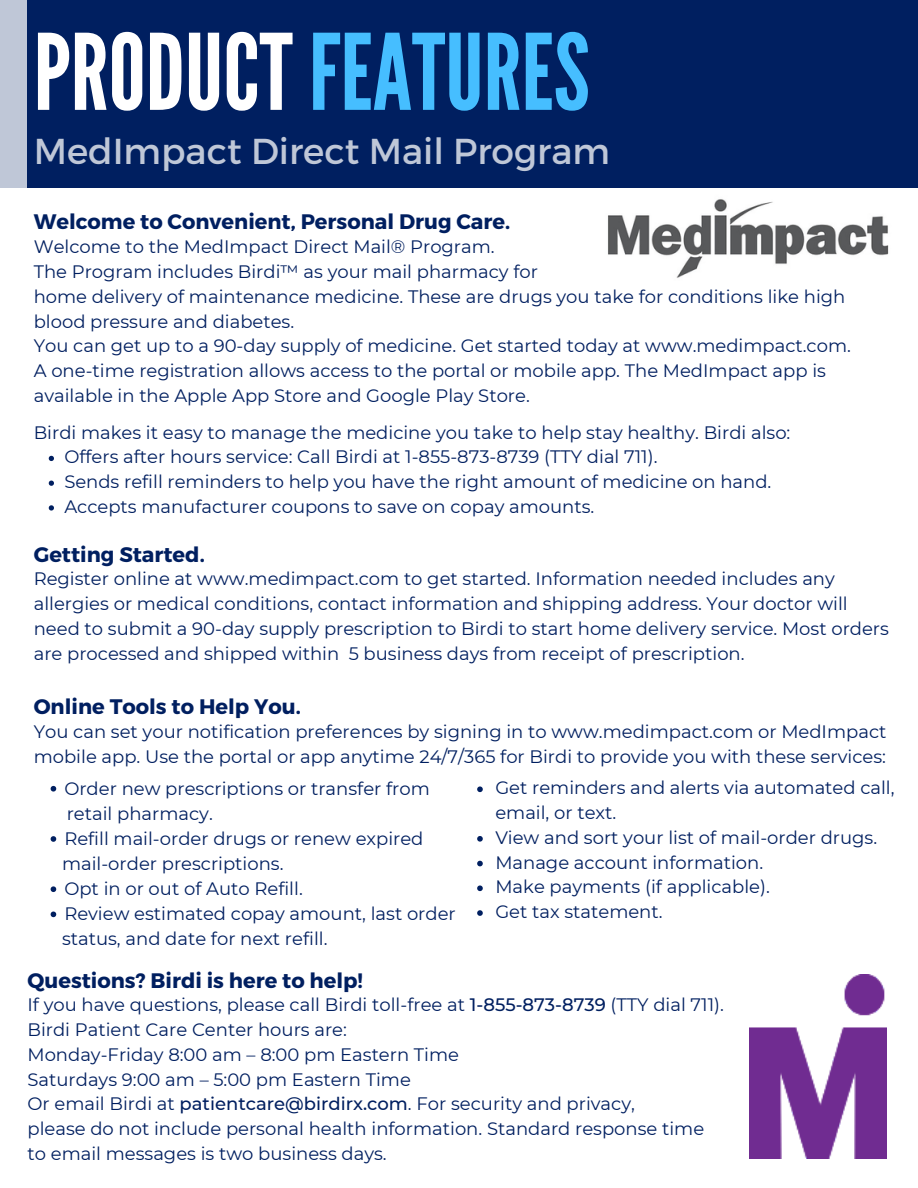
<style>
.page{position:relative;width:918px;height:1188px;background:#fff}
.page>*{position:absolute;margin:0;border:0;box-sizing:border-box;transform-origin:0 0}
.t1{font:105px "League Gothic";color:#46beff}
.t2{font:36px "Montserrat";color:#bfc7d7}
.t3{font:700 21px "Montserrat";color:#001f60}
.t4{font:18px/24.8px "Montserrat";color:#001f60}
.s1{color:#fff}
.s2{font-weight:500}
</style>
<div class="page">
<div style="left:0;top:0;width:918px;height:188px;background:#001f60"></div>
<div style="left:0;top:0;width:27px;height:188px;background:#bfc7d7"></div>
<svg style="left:49px;top:456px;width:5px;height:5px"></svg>
<svg style="left:49px;top:481px;width:5px;height:5px"></svg>
<svg style="left:49px;top:505px;width:5px;height:6px"></svg>
<img style="left:608px;top:199px;width:281px;height:79px">
<img style="left:749px;top:975px;width:137px;height:183px">
<svg style="left:51px;top:786px;width:5px;height:6px"></svg>
<svg style="left:51px;top:836px;width:5px;height:6px"></svg>
<svg style="left:51px;top:886px;width:5px;height:6px"></svg>
<svg style="left:51px;top:912px;width:5px;height:5px"></svg>
<svg style="left:477px;top:786px;width:6px;height:6px"></svg>
<svg style="left:477px;top:836px;width:6px;height:6px"></svg>
<svg style="left:477px;top:861px;width:6px;height:5px"></svg>
<svg style="left:477px;top:885px;width:6px;height:6px"></svg>
<svg style="left:477px;top:910px;width:6px;height:6px"></svg>
<p class="t1" style="left:34px;top:12px;width:558px"><span class="s1">PRODUCT</span>FEATURES</p>
<p class="t2" style="left:34px;top:128px;width:578px">MedImpact Direct Mail Program</p>
<h1 class="t3" style="left:34px;top:207px;width:478px">Welcome to Convenient, Personal Drug Care.</h1>
<h2 class="t4" style="left:34px;top:234px;width:462px">Welcome to the MedImpact Direct Mail® Program.</h2>
<p class="t4" style="left:34px;top:259px;width:506px">The Program includes Birdi™ as your mail pharmacy for</p>
<p class="t4" style="left:34px;top:284px;width:813px">home delivery of maintenance medicine. These are drugs you take for conditions like high blood pressure and diabetes.</p>
<p class="t4" style="left:34px;top:333px;width:819px">You can get up to a 90-day supply of medicine. Get started today at www.medimpact.com.</p>
<p class="t4" style="left:34px;top:358px;width:794px">A one-time registration allows access to the portal or mobile app. The MedImpact app is available in the Apple App Store and Google Play Store.</p>
<p class="t4" style="left:34px;top:420px;width:758px">Birdi makes it easy to manage the medicine you take to help stay healthy. Birdi also:</p>
<p class="t4" style="left:64px;top:444px;width:595px">Offers after hours service: Call Birdi at 1-855-873-8739 (TTY dial 711).</p>
<p class="t4" style="left:64px;top:469px;width:709px">Sends refill reminders to help you have the right amount of medicine on hand.</p>
<p class="t4" style="left:64px;top:494px;width:531px">Accepts manufacturer coupons to save on copay amounts.</p>
<p class="t3" style="left:34px;top:541px;width:173px">Getting Started.</p>
<p class="t4" style="left:34px;top:567px;width:857px">Register online at www.medimpact.com to get started. Information needed includes any allergies or medical conditions, contact information and shipping address. Your doctor will need to submit a 90-day supply prescription to Birdi to start home delivery service. Most orders are processed and shipped within 5 business days from receipt of prescription.</p>
<p class="t3" style="left:34px;top:692px;width:269px">Online Tools to Help You.</p>
<p class="t4" style="left:34px;top:719px;width:854px;line-height:25.2px">You can set your notification preferences by signing in to www.medimpact.com or MedImpact mobile app. Use the portal or app anytime 24/7/365 for Birdi to provide you with these services:</p>
<p class="t4" style="left:64px;top:776px;width:367px">Order new prescriptions or transfer from</p>
<p class="t4" style="left:67px;top:801px;width:148px">retail pharmacy.</p>
<p class="t4" style="left:64px;top:826px;width:361px">Refill mail-order drugs or renew expired</p>
<p class="t4" style="left:62px;top:851px;width:223px">mail-order prescriptions.</p>
<p class="t4" style="left:64px;top:876px;width:240px">Opt in or out of Auto Refill.</p>
<p class="t4" style="left:64px;top:901px;width:393px">Review estimated copay amount, last order</p>
<p class="t4" style="left:62px;top:926px;width:267px">status, and date for next refill.</p>
<p class="t4" style="left:495px;top:776px;width:401px">Get reminders and alerts via automated call, email, or text.</p>
<p class="t4" style="left:495px;top:825px;width:383px">View and sort your list of mail-order drugs.</p>
<p class="t4" style="left:495px;top:850px;width:269px">Manage account information.</p>
<p class="t4" style="left:495px;top:875px;width:276px">Make payments (if applicable).</p>
<p class="t4" style="left:495px;top:899px;width:169px">Get tax statement.</p>
<p class="t3" style="left:27px;top:967px;width:337px">Questions? Birdi is here to help!</p>
<p class="t4" style="left:27px;top:993px;width:698px">If you have questions, please call Birdi toll-free at <span class="s2">1-855-873-8739</span> (TTY dial 711).</p>
<p class="t4" style="left:27px;top:1017px;width:321px">Birdi Patient Care Center hours are:</p>
<p class="t4" style="left:27px;top:1042px;width:433px">Monday-Friday 8:00 am – 8:00 pm Eastern Time</p>
<p class="t4" style="left:27px;top:1067px;width:385px">Saturdays 9:00 am – 5:00 pm Eastern Time</p>
<p class="t4" style="left:27px;top:1092px;width:609px">Or email Birdi at <span class="s2">patientcare@birdirx.com</span>. For security and privacy,</p>
<p class="t4" style="left:27px;top:1116px;width:678px">please do not include personal health information. Standard response time</p>
<p class="t4" style="left:27px;top:1141px;width:361px">to email messages is two business days.</p>
</div>
